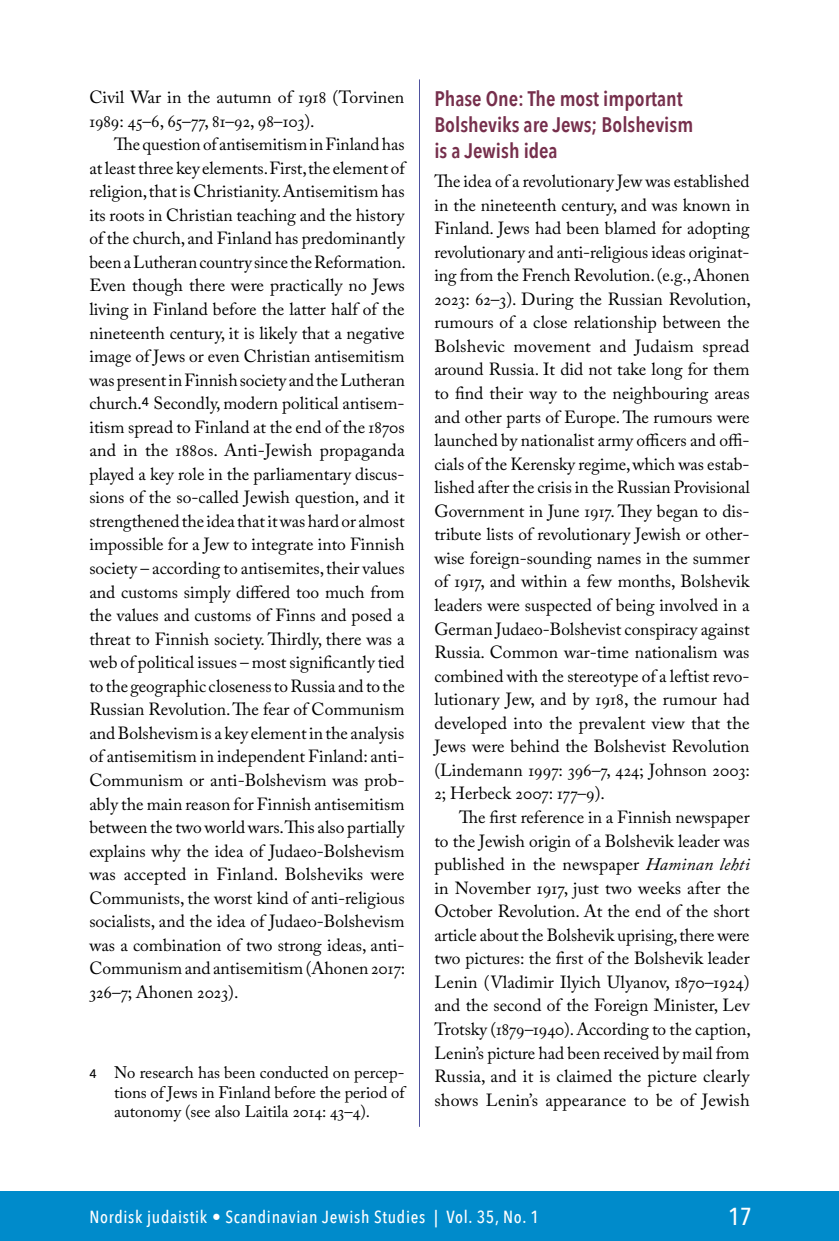
<style>
.page{position:relative;width:839px;height:1241px;background:#fff}
.page>*{position:absolute;margin:0;border:0;box-sizing:border-box;transform-origin:0 0}
.t1{font:500 24.5px "Avenir Next Condensed";color:#fff}
.t2{font:600 21px/26.2px "Avenir Next Condensed";color:#762f4c}
.t3{font:17.5px/23.6px "Adobe Caslon Pro";color:#000;text-align:justify}
.t4{font:500 17.5px "Avenir Next Condensed";letter-spacing:.04em;color:#fff}
.t5{font:16.62px/19.2px "Adobe Caslon Pro";color:#000;text-align:justify}
.s1{font-family:"Avenir Next";font-weight:500;font-size:12.25px}
.s2{font-style:italic}
</style>
<div class="page">
<hr style="left:419px;top:79px;width:1px;height:1047px;background:#4f529f">
<div style="left:0;top:1191px;width:838px;height:49px;background:#008bcb"></div>
<p class="t3" style="left:89px;top:85px;width:316px">Civil War in the autumn of 1918 (Torvinen<br>1989: 45–6, 65–77, 81–92, 98–103).</p>
<p class="t3" style="left:89px;top:132px;width:318px;text-indent:25px">The question of antisemitism in Finland has at least three key elements. First, the element of religion, that is Christianity. Antisemitism has its roots in Christian teaching and the history of the church, and Finland has predominantly been a Lutheran country since the Reformation.<br>Even though there were practically no Jews living in Finland before the latter half of the nineteenth century, it is likely that a negative image of Jews or even Christian antisemitism was present in Finnish society and the Lutheran church.<sup>4</sup> Secondly, modern political antisem&shy;itism spread to Finland at the end of the 1870s and in the 1880s. Anti-Jewish propaganda played a key role in the parliamentary discus&shy;sions of the so-called Jewish question, and it strengthened the idea that it was hard or almost impossible for a Jew to integrate into Finnish society – according to antisemites, their values and customs simply differed too much from the values and customs of Finns and posed a threat to Finnish society. Thirdly, there was a web of political issues – most significantly tied to the geographic closeness to Russia and to the Russian Revolution. The fear of Communism and Bolshevism is a key element in the analysis of antisemitism in independent Finland: anti-Communism or anti-Bolshevism was prob&shy;ably the main reason for Finnish antisemitism between the two world wars. This also partially explains why the idea of Judaeo-Bolshevism was accepted in Finland. Bolsheviks were Communists, the worst kind of anti-religious socialists, and the idea of Judaeo-Bolshevism was a combination of two strong ideas, anti-Communism and antisemitism (Ahonen 2017:<br>326–7; Ahonen 2023).</p>
<p class="t5" style="left:114px;top:1062px;width:292px;text-indent:-25px"><span class="s1">4</span> No research has been conducted on percep&shy;tions of Jews in Finland before the period of autonomy (see also Laitila 2014: 43–4).</p>
<p class="t2" style="left:434px;top:85px;width:260px">Phase One: The most important<br>Bolsheviks are Jews; Bolshevism is a Jewish idea</p>
<p class="t3" style="left:434px;top:169px;width:318px">The idea of a revolutionary Jew was established in the nineteenth century, and was known in Finland. Jews had been blamed for adopting revolutionary and anti-religious ideas originat&shy;ing from the French Revolution. (e.g., Ahonen 2023: 62–3). During the Russian Revolution, rumours of a close relationship between the Bolshevic movement and Judaism spread around Russia. It did not take long for them to find their way to the neighbouring areas and other parts of Europe. The rumours were launched by nationalist army officers and offi&shy;cials of the Kerensky regime, which was estab&shy;lished after the crisis in the Russian Provisional Government in June 1917. They began to dis&shy;tribute lists of revolutionary Jewish or other&shy;wise foreign-sounding names in the summer of 1917, and within a few months, Bolshevik leaders were suspected of being involved in a German Judaeo-Bolshevist conspiracy against Russia. Common war-time nationalism was combined with the stereotype of a leftist revo&shy;lutionary Jew, and by 1918, the rumour had developed into the prevalent view that the Jews were behind the Bolshevist Revolution (Lindemann 1997: 396–7, 424; Johnson 2003:<br>2; Herbeck 2007: 177–9).</p>
<p class="t3" style="left:434px;top:805px;width:318px;text-indent:25px">The first reference in a Finnish newspaper to the Jewish origin of a Bolshevik leader was published in the newspaper <span class="s2">Haminan lehti </span>in November 1917, just two weeks after the October Revolution. At the end of the short article about the Bolshevik uprising, there were two pictures: the first of the Bolshevik leader Lenin (Vladimir Ilyich Ulyanov, 1870–1924) and the second of the Foreign Minister, Lev Trotsky (1879–1940). According to the caption, Lenin’s picture had been received by mail from Russia, and it is claimed the picture clearly shows Lenin’s appearance to be of Jewish</p>
<p class="t4" style="left:89px;top:1205px;width:451px">Nordisk judaistik • Scandinavian Jewish Studies | Vol. 35, No. 1</p>
<h1 class="t1" style="left:728px;top:1201px;width:25px">17</h1>
</div>
